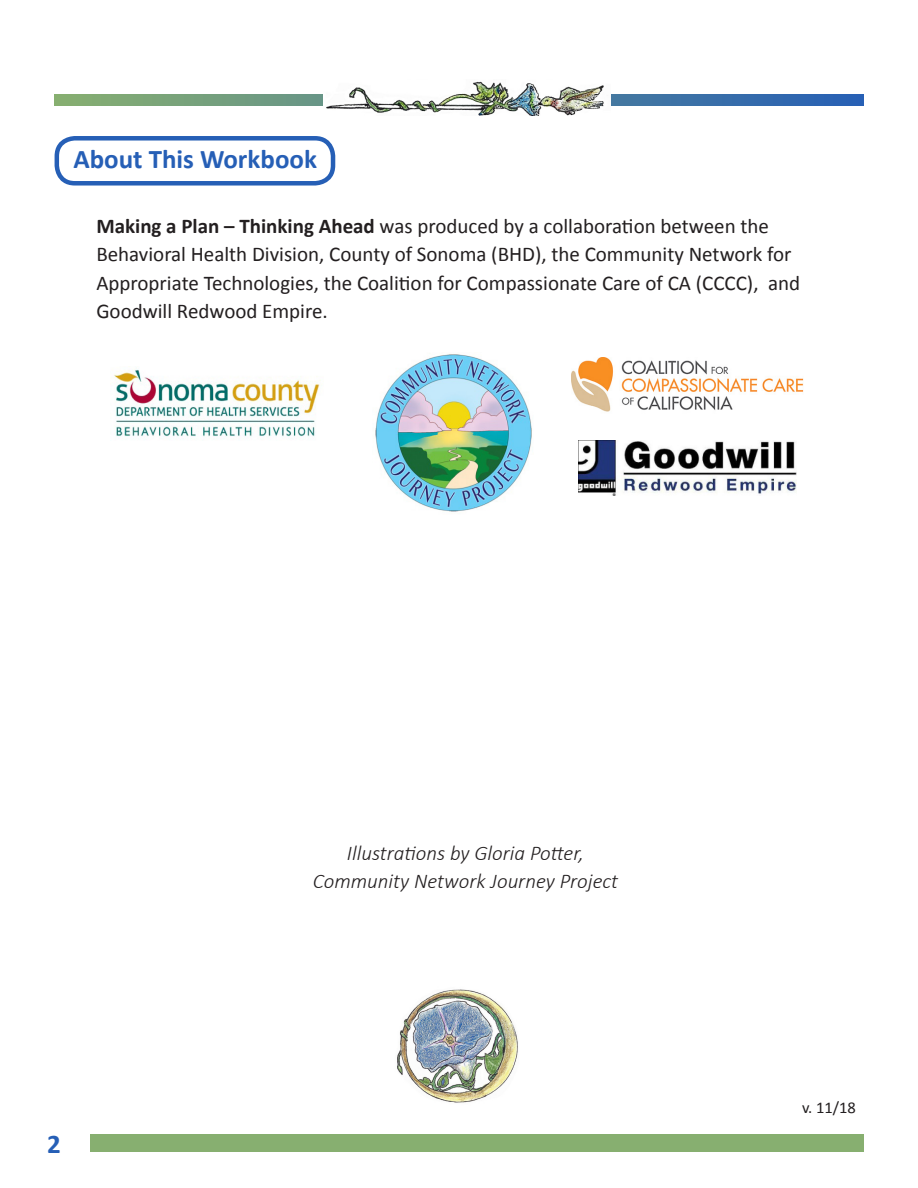
<style>
.page{position:relative;width:918px;height:1188px;background:#fff}
.page>*{position:absolute;margin:0;border:0;box-sizing:border-box;transform-origin:0 0}
.Heading_1{font:700 27px "Calibri";color:#265fb6}
.Body_Text{font:700 27px "Calibri";color:#265fb6}
.Body_Text-2{font:21px/28.5px "Calibri";color:#231f20}
.Body_Text-3{font:italic 300 21px "Calibri";color:#231f20}
.Heading_2{font:16.5px "Calibri";color:#231f20}
.s1{font-weight:700}
</style>
<div class="page">
<div style="left:91px;top:1134px;width:773px;height:18px;background:#87af70"></div>
<svg style="left:54px;top:94px;width:810px;height:12px;background:#578892"></svg>
<img style="left:324px;top:81px;width:287px;height:35px">
<img style="left:571px;top:357px;width:233px;height:55px">
<img style="left:397px;top:989px;width:121px;height:114px">
<div style="left:55px;top:136px;width:280px;height:50px;border:4px solid #265fb6;border-radius:18px"></div>
<img style="left:375px;top:354px;width:157px;height:158px">
<img style="left:114px;top:369px;width:207px;height:68px">
<img style="left:579px;top:440px;width:217px;height:55px">
<p class="Heading_1" style="left:73px;top:142px;width:245px">About This Workbook</p>
<p class="Body_Text-2" style="left:96px;top:211px;width:705px"><span class="s1">Making a Plan – Thinking Ahead</span> was produced by a collaboration between the Behavioral Health Division, County of Sonoma (BHD), the Community Network for Appropriate Technologies, the Coalition for Compassionate Care of CA (CCCC), and Goodwill Redwood Empire.</p>
<p class="Body_Text" style="left:47px;top:1126px;width:15px">2</p>
<p class="Body_Text-3" style="left:347px;top:840px;width:239px">Illustrations by Gloria Potter,</p>
<p class="Body_Text-3" style="left:313px;top:868px;width:307px">Community Network Journey Project</p>
<p class="Heading_2" style="left:802px;top:1097px;width:55px">v. 11/18</p>
</div>
